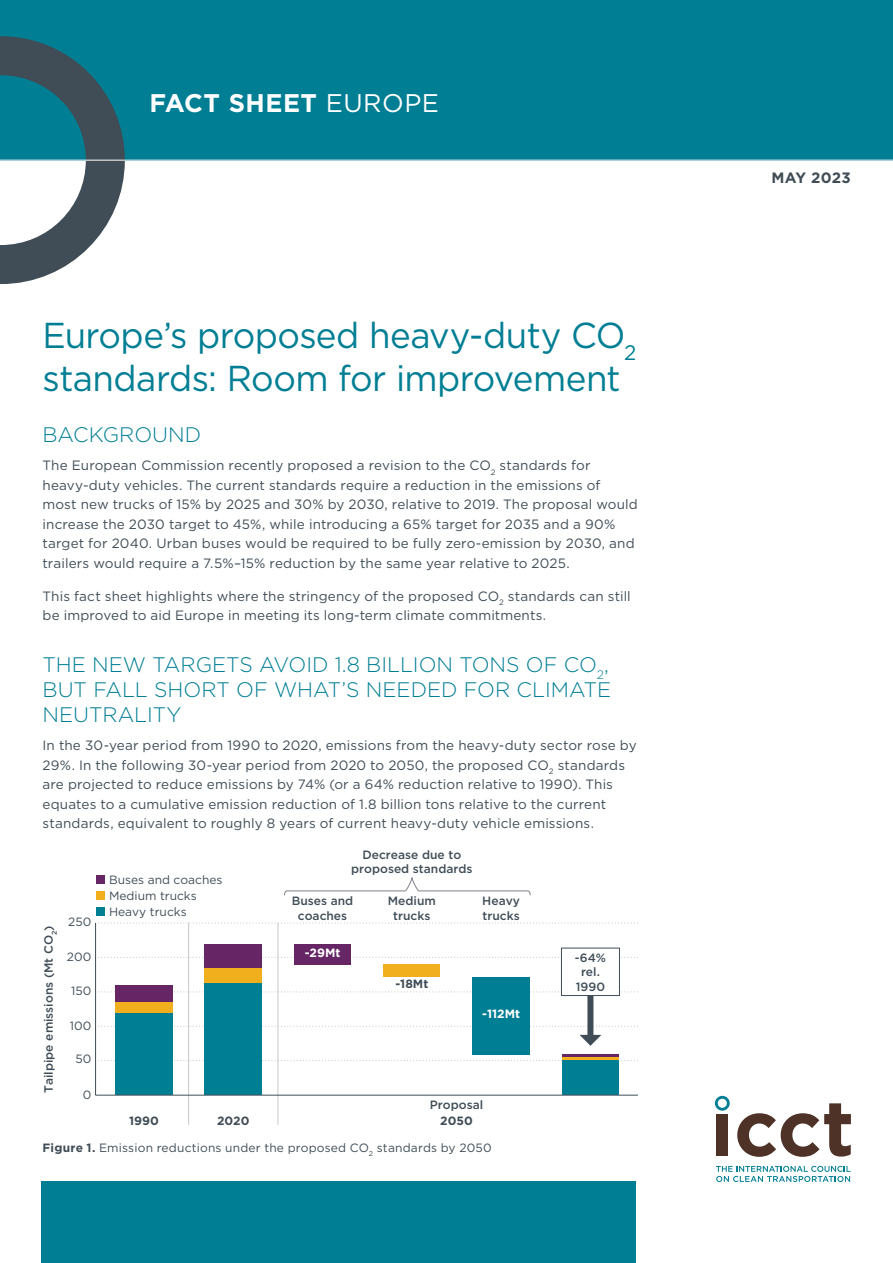
<style>
.page{position:relative;width:893px;height:1263px;background:#fff}
.page>*{position:absolute;margin:0;border:0;box-sizing:border-box;transform-origin:0 0}
.t1{font:36px/43.2px "Gotham";letter-spacing:-.015em;color:#007e94}
.t2{font:700 25.5px "Gotham";letter-spacing:.02em;color:#fff}
.t3{font:300 21px/25.2px "Gotham";color:#007e94;text-align:justify}
.t4{font:700 15px "Gotham";letter-spacing:.02em;color:#404d56}
.t5{font:13.5px/19.5px "Gotham";letter-spacing:.01em;color:#404d56}
.t6{font:12px "Gotham";color:#404d56}
.t7{font:500 12px/14.4px "Gotham";color:#404d56;text-align:center}
.t8{font:700 12px "Gotham";color:#404d56}
.t9{font:700 12px "Gotham";color:#fff}
.s1{font-weight:400}
.s2{font-weight:700}
</style>
<div class="page">
<hr style="left:278px;top:923px;width:1px;height:201px;background:#c9c8cb">
<hr style="left:188px;top:923px;width:1px;height:201px;background:#c9c8cb">
<div style="left:97px;top:907px;width:8px;height:9px;background:#007e94"></div>
<div style="left:97px;top:891px;width:8px;height:9px;background:#f2af1d"></div>
<div style="left:97px;top:876px;width:8px;height:8px;background:#662666"></div>
<svg style="left:95px;top:922px;width:543px;height:1px"></svg>
<svg style="left:96px;top:957px;width:542px;height:1px"></svg>
<svg style="left:96px;top:991px;width:542px;height:1px"></svg>
<svg style="left:96px;top:1026px;width:542px;height:1px"></svg>
<svg style="left:96px;top:1060px;width:542px;height:1px"></svg>
<div style="left:205px;top:983px;width:57px;height:112px;background:#007e94"></div>
<div style="left:205px;top:967px;width:57px;height:16px;background:#f2af1d"></div>
<div style="left:205px;top:944px;width:57px;height:23px;background:#662666"></div>
<hr style="left:95px;top:923px;width:1px;height:172px;background:#404d56">
<div style="left:294px;top:944px;width:57px;height:21px;background:#662666"></div>
<div style="left:473px;top:977px;width:57px;height:77px;background:#007e94"></div>
<div style="left:383px;top:965px;width:57px;height:12px;background:#f2af1d"></div>
<div style="left:115px;top:1013px;width:58px;height:82px;background:#007e94"></div>
<div style="left:115px;top:1002px;width:58px;height:11px;background:#f2af1d"></div>
<div style="left:115px;top:985px;width:58px;height:17px;background:#662666"></div>
<div style="left:561px;top:948px;width:59px;height:48px;background:#fff;border:1px solid #404d56"></div>
<div style="left:562px;top:1060px;width:57px;height:35px;background:#007e94"></div>
<hr style="left:562px;top:1057px;width:57px;height:3px;background:#f2af1d">
<hr style="left:562px;top:1054px;width:57px;height:3px;background:#662666">
<div style="left:587px;top:995px;width:6px;height:41px;background:#404d56"></div>
<svg style="left:579px;top:1035px;width:22px;height:11px"></svg>
<svg style="left:284px;top:877px;width:247px;height:19px"></svg>
<hr style="left:95px;top:1095px;width:543px;height:1px;background:#404d56">
<div style="left:0;top:0;width:893px;height:160px;background:#007e94"></div>
<svg style="left:0;top:36px;width:125px;height:248px"></svg>
<hr style="left:0;top:160px;width:893px;height:1px;background:#fff">
<svg style="left:716px;top:1166px;width:135px;height:16px"></svg>
<div style="left:716px;top:1114px;width:12px;height:42px;background:#4e3228"></div>
<svg style="left:737px;top:1103px;width:114px;height:54px"></svg>
<svg style="left:715px;top:1096px;width:15px;height:15px"></svg>
<div style="left:41px;top:1182px;width:594px;height:81px;background:#007e94"></div>
<h2 class="t2" style="left:149px;top:86px;width:291px">FACT SHEET <span class="s1">EUROPE</span></h2>
<h1 class="t1" style="left:43px;top:313px;width:595px">Europe’s proposed heavy-duty CO<sub>2 </sub>standards: Room for improvement</h1>
<h3 class="t3" style="left:43px;top:422px;width:160px">BACKGROUND</h3>
<p class="t5" style="left:43px;top:456px;width:597px">The European Commission recently proposed a revision to the CO<sub>2</sub> standards for heavy-duty vehicles. The current standards require a reduction in the emissions of most new trucks of 15% by 2025 and 30% by 2030, relative to 2019. The proposal would increase the 2030 target to 45%, while introducing a 65% target for 2035 and a 90% target for 2040. Urban buses would be required to be fully zero-emission by 2030, and trailers would require a 7.5%–15% reduction by the same year relative to 2025.</p>
<p class="t5" style="left:43px;top:586px;width:590px">This fact sheet highlights where the stringency of the proposed CO<sub>2</sub> standards can still be improved to aid Europe in meeting its long-term climate commitments.</p>
<h3 class="t3" style="left:43px;top:651px;width:570px">THE NEW TARGETS AVOID 1.8 BILLION TONS OF CO<sub>2</sub>, BUT FALL SHORT OF WHAT’S NEEDED FOR CLIMATE NEUTRALITY</h3>
<p class="t5" style="left:43px;top:735px;width:596px">In the 30-year period from 1990 to 2020, emissions from the heavy-duty sector rose by 29%. In the following 30-year period from 2020 to 2050, the proposed CO<sub>2</sub> standards are projected to reduce emissions by 74% (or a 64% reduction relative to 1990). This equates to a cumulative emission reduction of 1.8 billion tons relative to the current standards, equivalent to roughly 8 years of current heavy-duty vehicle emissions.</p>
<p class="t7" style="left:351px;top:847px;width:123px">Decrease due to proposed standards</p>
<p class="t7" style="left:292px;top:893px;width:63px">Buses and coaches</p>
<p class="t6" style="left:109px;top:872px;width:115px">Buses and coaches</p>
<p class="t6" style="left:109px;top:888px;width:89px">Medium trucks</p>
<p class="t7" style="left:388px;top:893px;width:49px">Medium trucks</p>
<p class="t7" style="left:482px;top:893px;width:39px">Heavy</p>
<p class="t6" style="left:109px;top:904px;width:79px">Heavy trucks</p>
<p class="t7" style="left:483px;top:908px;width:39px">trucks</p>
<p class="t6" style="left:68px;top:914px;width:25px">250</p>
<p class="t7" style="left:41px;top:1093px;width:169px;rotate:-90deg">Tailpipe emissions (Mt CO<sub>2</sub>)</p>
<p class="t9" style="left:305px;top:945px;width:37px">-29Mt</p>
<p class="t6" style="left:67px;top:949px;width:26px">200</p>
<p class="t7" style="left:575px;top:950px;width:33px">-64% rel.<br>1990</p>
<p class="t8" style="left:395px;top:975px;width:34px">-18Mt</p>
<p class="t6" style="left:71px;top:983px;width:22px">150</p>
<p class="t9" style="left:482px;top:1005px;width:39px">-112Mt</p>
<p class="t6" style="left:70px;top:1018px;width:23px">100</p>
<p class="t6" style="left:75px;top:1051px;width:17px">50</p>
<p class="t6" style="left:83px;top:1087px;width:10px">0</p>
<p class="t7" style="left:430px;top:1097px;width:55px">Proposal</p>
<p class="t8" style="left:129px;top:1112px;width:31px">1990</p>
<p class="t8" style="left:217px;top:1112px;width:34px">2020</p>
<p class="t8" style="left:440px;top:1112px;width:34px">2050</p>
<p class="t6" style="left:43px;top:1140px;width:451px"><span class="s2">Figure 1.</span> Emission reductions under the proposed CO<sub>2</sub> standards by 2050</p>
<p class="t4" style="left:771px;top:168px;width:81px">MAY 2023</p>
</div>
